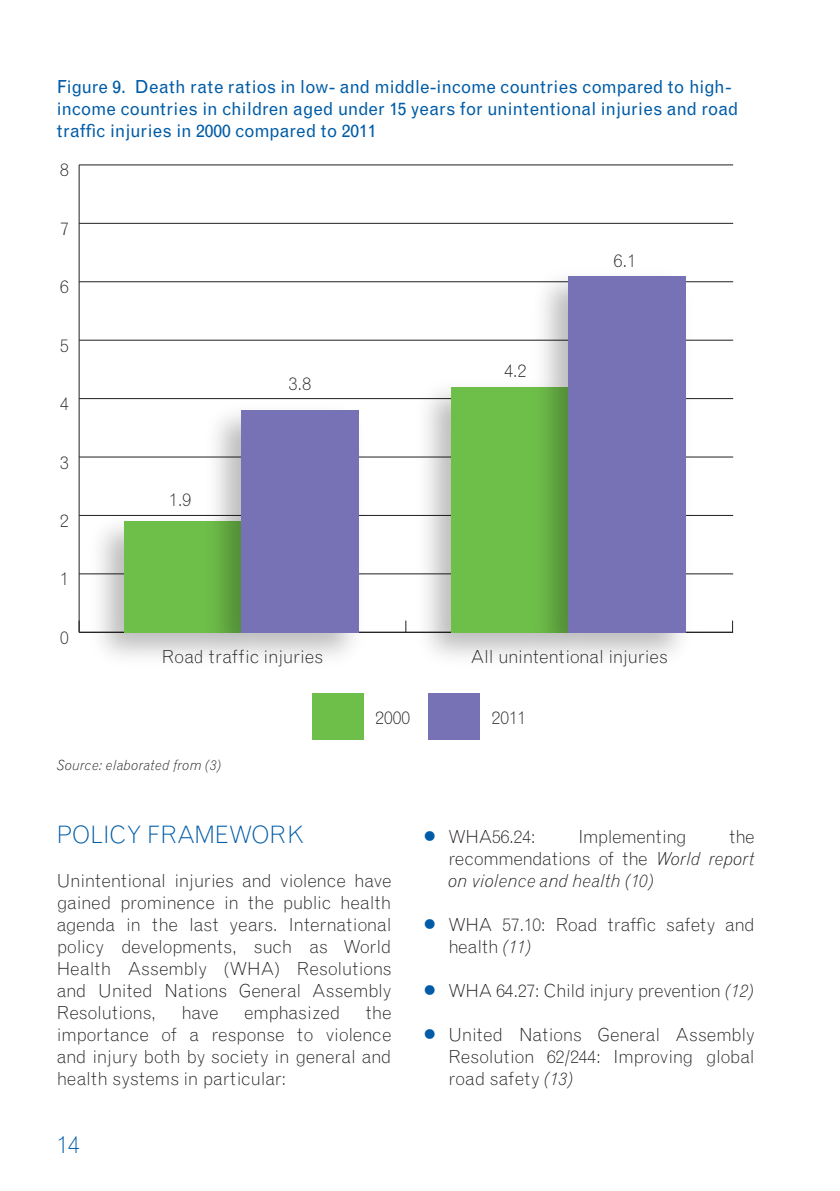
<style>
.page{position:relative;width:840px;height:1191px;background:#fff}
.page>*{position:absolute;margin:0;border:0;box-sizing:border-box;transform-origin:0 0}
.t1{font:300 24px "Grotesque";color:#015ca7}
.t2{font:300 18px/22px "Grotesque";letter-spacing:-.01em;color:#231f20;text-align:justify}
.t3{font:18px/22px "Grotesque";letter-spacing:-.005em;color:#015ca7}
.t4{font:italic 300 18px/22px "Grotesque";letter-spacing:.005em;color:#231f20;text-align:justify}
.t5{font:300 18px "Grotesque";letter-spacing:-.03em;color:#231f20}
.t6{font:italic 300 14px "Grotesque";letter-spacing:.01em;color:#231f20}
.s1{font-size:40px;color:#015ca7}
.s2{font-style:normal}
.s3{font-style:italic}
</style>
<div class="page">
<hr style="left:79px;top:165px;width:1px;height:467px;background:#231f20">
<hr style="left:79px;top:632px;width:653px;height:1px;background:#231f20">
<hr style="left:79px;top:573px;width:653px;height:1px;background:#231f20">
<hr style="left:79px;top:515px;width:653px;height:1px;background:#231f20">
<hr style="left:79px;top:456px;width:653px;height:1px;background:#231f20">
<hr style="left:79px;top:398px;width:653px;height:1px;background:#231f20">
<hr style="left:79px;top:340px;width:653px;height:1px;background:#231f20">
<hr style="left:79px;top:281px;width:653px;height:1px;background:#231f20">
<hr style="left:79px;top:223px;width:653px;height:1px;background:#231f20">
<hr style="left:79px;top:164px;width:653px;height:1px;background:#231f20">
<div style="left:428px;top:693px;width:51px;height:47px;background:#7672b5"></div>
<div style="left:312px;top:693px;width:51px;height:46px;background:#6ebe4a"></div>
<img style="left:80px;top:398px;width:117px;height:259px">
<div style="left:124px;top:521px;width:118px;height:111px;background:#6ebe4a"></div>
<img style="left:197px;top:276px;width:504px;height:381px">
<div style="left:241px;top:410px;width:117px;height:222px;background:#7672b5"></div>
<div style="left:567px;top:276px;width:118px;height:356px;background:#7672b5"></div>
<p class="t3" style="left:57px;top:76px;width:683px">Figure 9. Death rate ratios in low- and middle-income countries compared to high&shy;income countries in children aged under 15 years for unintentional injuries and road traffic injuries in 2000 compared to 2011</p>
<p class="t2" style="left:60px;top:159px;width:10px">8</p>
<p class="t2" style="left:60px;top:217px;width:10px">7</p>
<p class="t2" style="left:60px;top:276px;width:10px">6</p>
<p class="t2" style="left:60px;top:334px;width:10px">5</p>
<p class="t2" style="left:60px;top:393px;width:10px">4</p>
<p class="t2" style="left:60px;top:451px;width:10px">3</p>
<p class="t2" style="left:60px;top:509px;width:10px">2</p>
<p class="t2" style="left:60px;top:568px;width:10px">1</p>
<p class="t2" style="left:60px;top:626px;width:10px">0</p>
<p class="t2" style="left:169px;top:488px;width:24px">1.9</p>
<p class="t2" style="left:289px;top:372px;width:24px">3.8</p>
<p class="t2" style="left:504px;top:359px;width:24px">4.2</p>
<p class="t2" style="left:613px;top:250px;width:24px">6.1</p>
<p class="t2" style="left:162px;top:645px;width:162px">Road traffic injuries</p>
<p class="t2" style="left:470px;top:645px;width:198px">All unintentional injuries</p>
<p class="t2" style="left:375px;top:706px;width:36px">2000</p>
<p class="t2" style="left:491px;top:706px;width:36px">2011</p>
<p class="t6" style="left:57px;top:756px;width:166px">Source: elaborated from (3)</p>
<h1 class="t1" style="left:57px;top:820px;width:249px">POLICY FRAMEWORK</h1>
<p class="t2" style="left:57px;top:870px;width:336px">Unintentional injuries and violence have gained prominence in the public health agenda in the last years. International policy developments, such as World Health Assembly (WHA) Resolutions and United Nations General Assembly Resolutions,</p>
<p class="t2" style="left:89px;top:907px;width:10px">8</p>
<p class="t2" style="left:89px;top:965px;width:10px">7</p>
<p class="t2" style="left:57px;top:1002px;width:336px;text-indent:309px">the importance of a response to violence and injury both by society in general and health systems in particular:</p>
<p class="t2" style="left:181px;top:1002px;width:39px">have</p>
<p class="t2" style="left:244px;top:1002px;width:98px">emphasized</p>
<h1 class="t1" style="left:57px;top:1130px;width:24px">14</h1>
<p class="t2" style="left:420px;top:826px;width:117px"><span class="s1">•</span> WHA56.24:</p>
<p class="t5" style="left:578px;top:826px;width:109px">Implementing</p>
<p class="t4" style="left:448px;top:826px;width:308px;text-indent:281px"><span class="s2">the recommendations of the</span> World report on violence and health (10)</p>
<p class="t2" style="left:448px;top:914px;width:308px;text-indent:-28px"><span class="s1">•</span> WHA 57.10: Road traffic safety and health <span class="s3">(11)</span></p>
<p class="t2" style="left:420px;top:980px;width:335px"><span class="s1">•</span> WHA 64.27: Child injury prevention <span class="s3">(12)</span></p>
<p class="t2" style="left:448px;top:1024px;width:308px;text-indent:-28px"><span class="s1">•</span> United Nations General Assembly Resolution 62/244: Improving global road safety <span class="s3">(13)</span></p>
</div>
